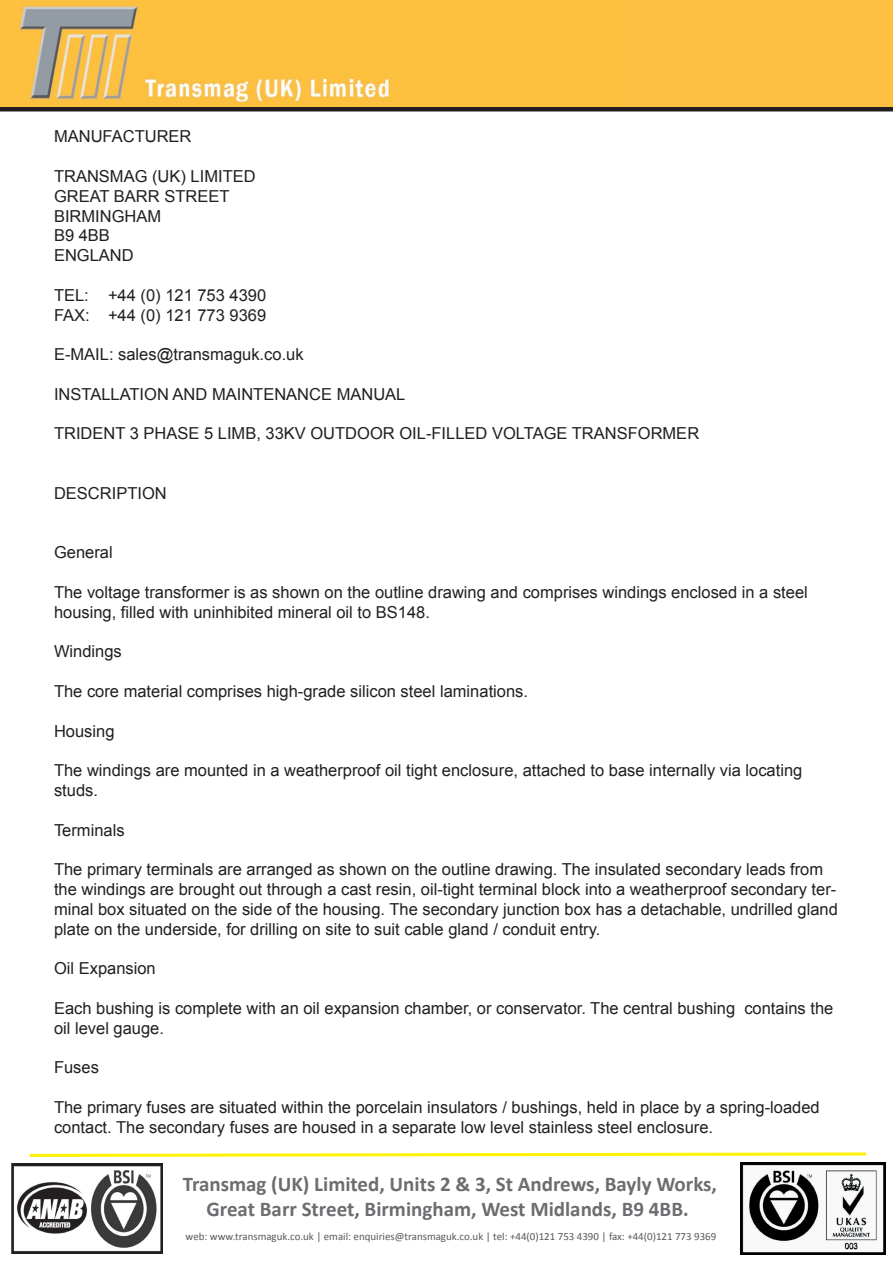
<style>
.page{position:relative;width:893px;height:1263px;background:#fff}
.page>*{position:absolute;margin:0;border:0;box-sizing:border-box;transform-origin:0 0}
.t1{font:700 21px/25.2px "Calibri";color:#6c6d70;text-align:center}
.t2{font:16.5px/19.8px "Arial";color:#231f20}
.t3{font:10.95px "Calibri";color:#57585a}
</style>
<div class="page">
<img style="left:11px;top:1164px;width:151px;height:90px">
<img style="left:740px;top:1163px;width:146px;height:91px">
<svg style="left:29px;top:1152px;width:838px;height:5px"></svg>
<svg style="left:0;top:0;width:893px;height:111px;background:#e7af3c"></svg>
<img style="left:4px;top:1px;width:619px;height:105px">
<p class="t2" style="left:54px;top:127px;width:139px">MANUFACTURER</p>
<p class="t2" style="left:54px;top:166px;width:203px">TRANSMAG (UK) LIMITED<br>GREAT BARR STREET<br>BIRMINGHAM<br>B9 4BB<br>ENGLAND</p>
<p class="t2" style="left:54px;top:285px;width:214px">TEL: +44 (0) 121 753 4390<br>FAX: +44 (0) 121 773 9369</p>
<p class="t2" style="left:54px;top:345px;width:251px">E-MAIL: sales@transmaguk.co.uk</p>
<p class="t2" style="left:54px;top:384px;width:353px">INSTALLATION AND MAINTENANCE MANUAL</p>
<p class="t2" style="left:54px;top:424px;width:647px">TRIDENT 3 PHASE 5 LIMB, 33KV OUTDOOR OIL-FILLED VOLTAGE TRANSFORMER</p>
<p class="t2" style="left:54px;top:483px;width:114px">DESCRIPTION</p>
<p class="t2" style="left:54px;top:543px;width:60px">General</p>
<p class="t2" style="left:54px;top:582px;width:755px">The voltage transformer is as shown on the outline drawing and comprises windings enclosed in a steel housing, filled with uninhibited mineral oil to BS148.</p>
<p class="t2" style="left:54px;top:642px;width:69px">Windings</p>
<p class="t2" style="left:54px;top:681px;width:476px">The core material comprises high-grade silicon steel laminations.</p>
<p class="t2" style="left:54px;top:721px;width:62px">Housing</p>
<p class="t2" style="left:54px;top:760px;width:750px">The windings are mounted in a weatherproof oil tight enclosure, attached to base internally via locating studs.</p>
<p class="t2" style="left:54px;top:820px;width:72px">Terminals</p>
<p class="t2" style="left:54px;top:859px;width:785px">The primary terminals are arranged as shown on the outline drawing. The insulated secondary leads from the windings are brought out through a cast resin, oil-tight terminal block into a weatherproof secondary ter&shy;minal box situated on the side of the housing. The secondary junction box has a detachable, undrilled gland plate on the underside, for drilling on site to suit cable gland / conduit entry.</p>
<p class="t2" style="left:54px;top:958px;width:103px">Oil Expansion</p>
<p class="t2" style="left:54px;top:998px;width:781px">Each bushing is complete with an oil expansion chamber, or conservator. The central bushing contains the oil level gauge.</p>
<p class="t2" style="left:54px;top:1057px;width:46px">Fuses</p>
<p class="t2" style="left:54px;top:1097px;width:767px">The primary fuses are situated within the porcelain insulators / bushings, held in place by a spring-loaded contact. The secondary fuses are housed in a separate low level stainless steel enclosure.</p>
<p class="t1" style="left:183px;top:1170px;width:536px">Transmag (UK) Limited, Units 2 &amp; 3, St Andrews, Bayly Works,<br>Great Barr Street, Birmingham, West Midlands, B9 4BB.</p>
<p class="t3" style="left:186px;top:1229px;width:532px">web: www.transmaguk.co.uk | email: enquiries@transmaguk.co.uk | tel: +44(0)121 753 4390 | fax: +44(0)121 773 9369</p>
</div>
